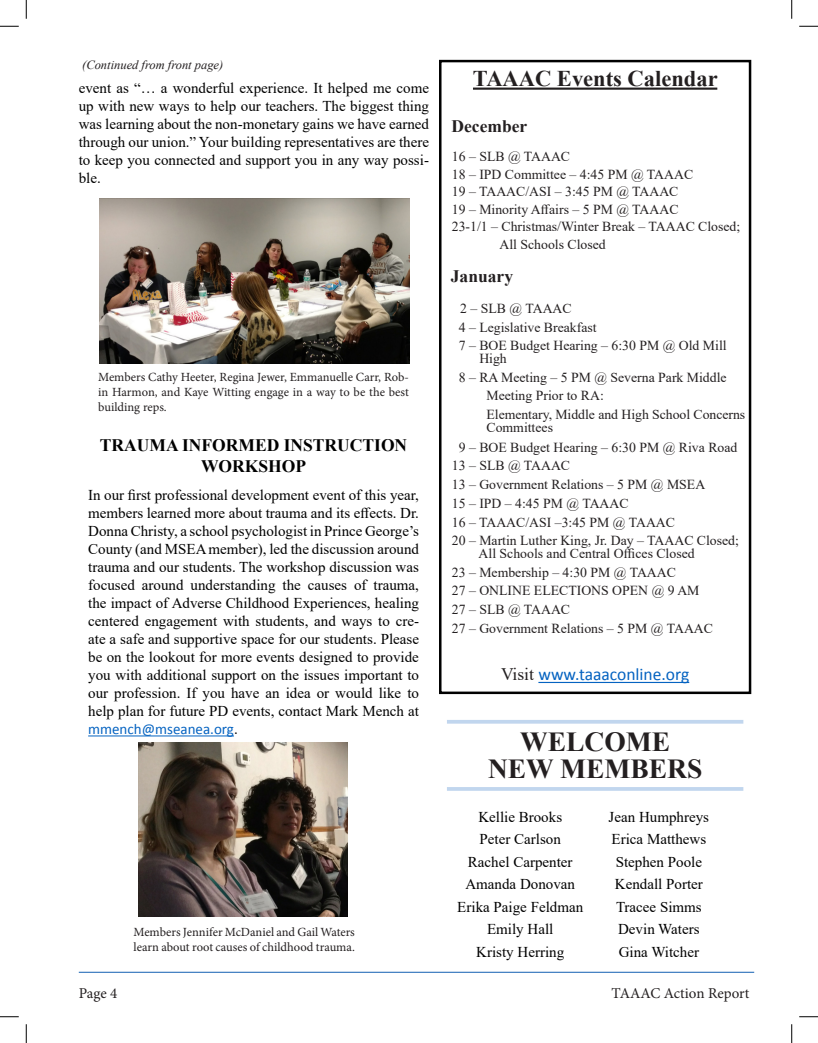
<style>
.page{position:relative;width:818px;height:1043px;background:#fff}
.page>*{position:absolute;margin:0;border:0;box-sizing:border-box;transform-origin:0 0}
.t1{font:700 27.5px "Times New Roman";color:#231f20}
.t2{font:700 22.5px "Times New Roman";color:#231f20}
.Normal__Web{font:700 17.5px/21px "Times New Roman";color:#000;text-align:center}
.t3{font:17.5px "Calibri";color:#0563c1}
.t4{font:700 17.5px "Times New Roman";color:#231f20}
.Normal__Web-2{font:15px/18px "Times New Roman";color:#000;text-align:justify}
.t5{font:15px "Minion Pro";color:#231f20}
.t6{font:13.75px/12.5px "Times New Roman";color:#231f20}
.t7{font:12.5px/15px "Minion Pro";color:#231f20;text-align:justify}
.t8{font:italic 12.5px "Times New Roman";color:#231f20}
.s1{font-family:"Calibri";color:#0563c1}
.s2{font-family:"Times New Roman";color:#231f20}
</style>
<div class="page">
<hr style="left:79px;top:971px;width:675px;height:1px;background:#4280c2">
<img style="left:139px;top:742px;width:208px;height:174px">
<img style="left:99px;top:199px;width:310px;height:165px">
<hr style="left:88px;top:735px;width:146px;height:1px;background:#0563c1">
<hr style="left:473px;top:88px;width:244px;height:2px;background:#231f20">
<hr style="left:538px;top:682px;width:151px;height:1px;background:#0563c1">
<div style="left:439px;top:60px;width:312px;height:634px;border:2px solid #000"></div>
<hr style="left:447px;top:720px;width:296px;height:3px;background:#c1d6ee">
<hr style="left:447px;top:787px;width:296px;height:3px;background:#c1d6ee">
<svg style="left:0;top:25px;width:19px;height:2px"></svg>
<svg style="left:799px;top:25px;width:19px;height:2px"></svg>
<svg style="left:0;top:1016px;width:19px;height:1px"></svg>
<svg style="left:799px;top:1016px;width:19px;height:1px"></svg>
<svg style="left:25px;top:0;width:2px;height:19px"></svg>
<svg style="left:25px;top:1024px;width:2px;height:18px"></svg>
<svg style="left:791px;top:0;width:1px;height:19px"></svg>
<svg style="left:791px;top:1024px;width:1px;height:18px"></svg>
<p class="t8" style="left:82px;top:56px;width:143px">(Continued from front page)</p>
<p class="Normal__Web-2" style="left:79px;top:79px;width:352px">event as “… a wonderful experience. It helped me come up with new ways to help our teachers. The biggest thing was learning about the non-monetary gains we have earned through our union.” Your building representatives are there to keep you connected and support you in any way possi&shy;ble.</p>
<p class="t7" style="left:98px;top:369px;width:312px">Members Cathy Heeter, Regina Jewer, Emmanuelle Carr, Rob&shy;in Harmon, and Kaye Witting engage in a way to be the best building reps.</p>
<p class="Normal__Web" style="left:100px;top:434px;width:309px">TRAUMA INFORMED INSTRUCTION<br>WORKSHOP</p>
<p class="Normal__Web-2" style="left:88px;top:485px;width:332px">In our first professional development event of this year, members learned more about trauma and its effects. Dr.<br>Donna Christy, a school psychologist in Prince George’s County (and MSEA member), led the discussion around trauma and our students. The workshop discussion was focused around understanding the causes of trauma, the impact of Adverse Childhood Experiences, healing centered engagement with students, and ways to cre&shy;ate a safe and supportive space for our students. Please be on the lookout for more events designed to provide you with additional support on the issues important to our profession. If you have an idea or would like to help plan for future PD events, contact Mark Mench at <span class="s1">mmench@mseanea.org</span>.</p>
<p class="t7" style="left:133px;top:924px;width:223px">Members Jennifer McDaniel and Gail Waters learn about root causes of childhood trauma.</p>
<p class="t2" style="left:473px;top:63px;width:246px">TAAAC Events Calendar</p>
<p class="t4" style="left:451px;top:114px;width:77px">December</p>
<p class="t6" style="left:452px;top:150px;width:120px">16 – SLB @ TAAAC</p>
<p class="t6" style="left:452px;top:167px;width:243px">18 – IPD Committee – 4:45 PM @ TAAAC</p>
<p class="t6" style="left:452px;top:185px;width:228px">19 – TAAAC/ASI – 3:45 PM @ TAAAC</p>
<p class="t6" style="left:452px;top:202px;width:228px">19 – Minority Affairs – 5 PM @ TAAAC</p>
<p class="t6" style="left:499px;top:217px;width:242px;line-height:17.5px;text-indent:-48px">23-1/1 – Christmas/Winter Break – TAAAC Closed;<br>All Schools Closed</p>
<p class="t4" style="left:451px;top:264px;width:64px">January</p>
<p class="t6" style="left:460px;top:301px;width:113px">2 – SLB @ TAAAC</p>
<p class="t6" style="left:458px;top:320px;width:139px">4 – Legislative Breakfast</p>
<p class="t6" style="left:479px;top:339px;width:249px;text-indent:-21px">7 – BOE Budget Hearing – 6:30 PM @ Old Mill<br>High</p>
<p class="t6" style="left:458px;top:370px;width:269px">8 – RA Meeting – 5 PM @ Severna Park Middle</p>
<p class="t6" style="left:486px;top:389px;width:119px">Meeting Prior to RA:</p>
<p class="t6" style="left:486px;top:408px;width:260px">Elementary, Middle and High School Concerns<br>Committees</p>
<p class="t6" style="left:458px;top:440px;width:280px">9 – BOE Budget Hearing – 6:30 PM @ Riva Road</p>
<p class="t6" style="left:452px;top:459px;width:120px">13 – SLB @ TAAAC</p>
<p class="t6" style="left:452px;top:478px;width:255px">13 – Government Relations – 5 PM @ MSEA</p>
<p class="t6" style="left:452px;top:496px;width:178px">15 – IPD – 4:45 PM @ TAAAC</p>
<p class="t6" style="left:452px;top:515px;width:225px">16 – TAAAC/ASI –3:45 PM @ TAAAC</p>
<p class="t6" style="left:478px;top:534px;width:262px;text-indent:-27px">20 – Martin Luther King, Jr. Day – TAAAC Closed;<br>All Schools and Central Offices Closed</p>
<p class="t6" style="left:452px;top:565px;width:226px">23 – Membership – 4:30 PM @ TAAAC</p>
<p class="t6" style="left:452px;top:584px;width:249px">27 – ONLINE ELECTIONS OPEN @ 9 AM</p>
<p class="t6" style="left:452px;top:603px;width:120px">27 – SLB @ TAAAC</p>
<p class="t6" style="left:452px;top:621px;width:263px">27 – Government Relations – 5 PM @ TAAAC</p>
<p class="t3" style="left:501px;top:663px;width:190px"><span class="s2">Visit</span> www.taaaconline.org</p>
<p class="t1" style="left:520px;top:722px;width:151px">WELCOME</p>
<p class="t1" style="left:488px;top:750px;width:216px">NEW MEMBERS</p>
<p class="Normal__Web-2" style="left:478px;top:807px;width:85px">Kellie Brooks</p>
<p class="Normal__Web-2" style="left:479px;top:829px;width:83px">Peter Carlson</p>
<p class="Normal__Web-2" style="left:468px;top:852px;width:106px">Rachel Carpenter</p>
<p class="Normal__Web-2" style="left:465px;top:874px;width:111px">Amanda Donovan</p>
<p class="Normal__Web-2" style="left:457px;top:897px;width:127px">Erika Paige Feldman</p>
<p class="Normal__Web-2" style="left:487px;top:919px;width:68px">Emily Hall</p>
<p class="Normal__Web-2" style="left:476px;top:942px;width:89px">Kristy Herring</p>
<p class="Normal__Web-2" style="left:608px;top:807px;width:102px">Jean Humphreys</p>
<p class="Normal__Web-2" style="left:611px;top:829px;width:96px">Erica Matthews</p>
<p class="Normal__Web-2" style="left:615px;top:852px;width:88px">Stephen Poole</p>
<p class="Normal__Web-2" style="left:615px;top:874px;width:89px">Kendall Porter</p>
<p class="Normal__Web-2" style="left:616px;top:897px;width:87px">Tracee Simms</p>
<p class="Normal__Web-2" style="left:618px;top:919px;width:83px">Devin Waters</p>
<p class="Normal__Web-2" style="left:618px;top:942px;width:82px">Gina Witcher</p>
<p class="t5" style="left:79px;top:982px;width:40px">Page 4</p>
<p class="t5" style="left:611px;top:982px;width:139px">TAAAC Action Report</p>
</div>
